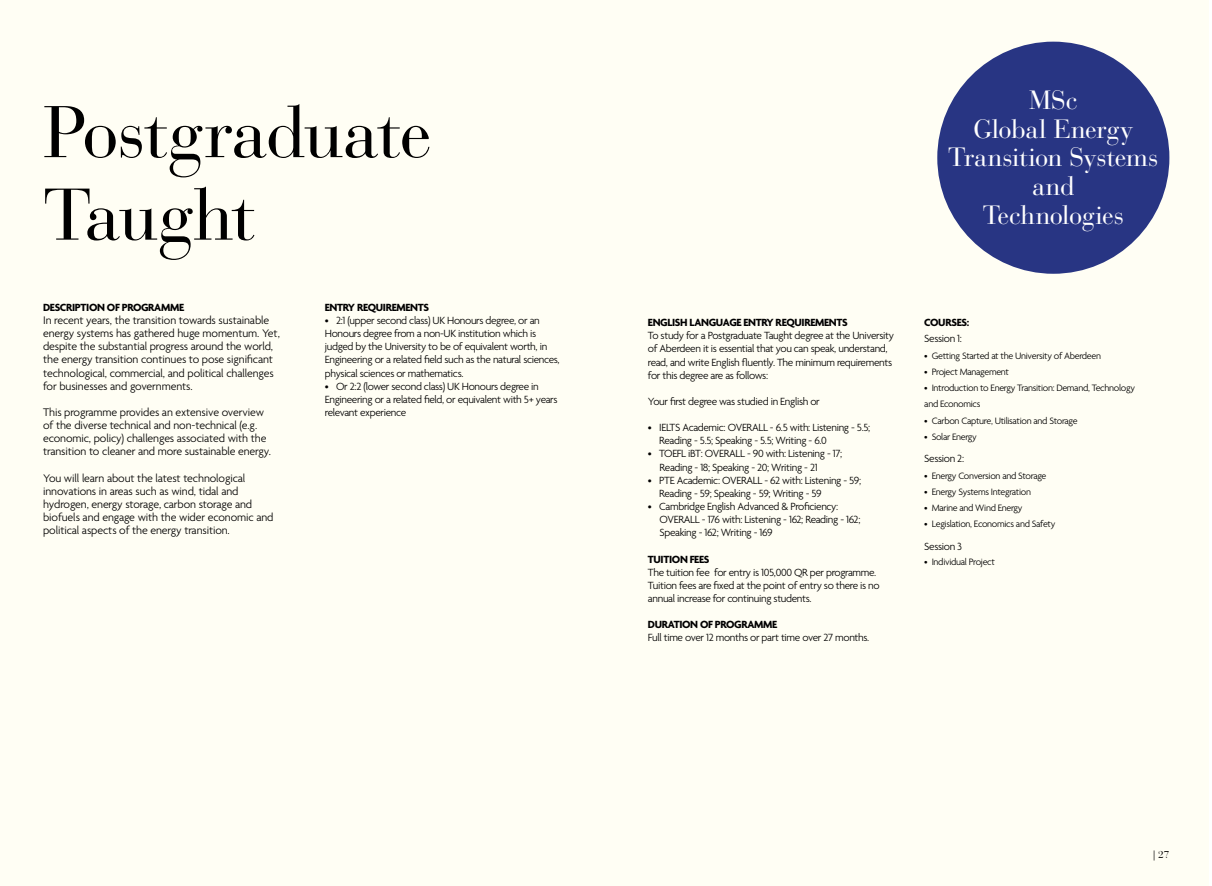
<style>
.page{position:relative;width:1212px;height:886px;background:#fff}
.page>*{position:absolute;margin:0;border:0;box-sizing:border-box;transform-origin:0 0}
.t1{font:72.5px/82.5px "Bauer Bodoni Std";letter-spacing:-.025em;color:#000}
.t2{font:26.25px/28.8px "Bauer Bodoni Std";letter-spacing:-.015em;color:#fff;text-align:center}
.t3{font:300 11.88px/13.1px "Agenda";letter-spacing:-.01em;color:#000}
.t4{font:300 11.25px/13.1px "Agenda";letter-spacing:-.03em;color:#000}
.t5{font:700 11.25px "Agenda";letter-spacing:-.03em;color:#000}
.t6{font:300 10px/16.2px "Agenda";letter-spacing:-.03em;color:#000}
.t7{font:10px "Bauer Bodoni Std";color:#000}
</style>
<div class="page">
<div style="left:0;top:0;width:1208px;height:886px;background:#fffef4"></div>
<div style="left:937px;top:42px;width:232px;height:232px;background:#283583;border-radius:50%"></div>
<h1 class="t1" style="left:43px;top:92px;width:390px">Postgraduate<br>Taught</h1>
<p class="t5" style="left:43px;top:301px;width:142px">DESCRIPTION OF PROGRAMME</p>
<p class="t3" style="left:43px;top:314px;width:238px">In recent years, the transition towards sustainable energy systems has gathered huge momentum. Yet, despite the substantial progress around the world, the energy transition continues to pose significant technological, commercial, and political challenges for businesses and governments.</p>
<p class="t3" style="left:43px;top:406px;width:229px">This programme provides an extensive overview of the diverse technical and non-technical (e.g. economic, policy) challenges associated with the transition to cleaner and more sustainable energy.</p>
<p class="t3" style="left:43px;top:472px;width:232px">You will learn about the latest technological innovations in areas such as wind, tidal and hydrogen, energy storage, carbon storage and biofuels and engage with the wider economic and political aspects of the energy transition.</p>
<p class="t5" style="left:325px;top:301px;width:106px">ENTRY REQUIREMENTS</p>
<p class="t4" style="left:325px;top:315px;width:236px">• 2:1 (upper second class) UK Honours degree, or an Honours degree from a non-UK institution which is judged by the University to be of equivalent worth, in Engineering or a related field such as the natural sciences, physical sciences or mathematics.</p>
<p class="t4" style="left:325px;top:380px;width:234px">• Or 2:2 (lower second class) UK Honours degree in<br>Engineering or a related field, or equivalent with 5+ years relevant experience</p>
<h2 class="t2" style="left:948px;top:86px;width:212px">MSc<br>Global Energy<br>Transition Systems and<br>Technologies</h2>
<p class="t5" style="left:648px;top:316px;width:201px">ENGLISH LANGUAGE ENTRY REQUIREMENTS</p>
<p class="t4" style="left:648px;top:330px;width:248px">To study for a Postgraduate Taught degree at the University of Aberdeen it is essential that you can speak, understand, read, and write English fluently. The minimum requirements for this degree are as follows:</p>
<p class="t4" style="left:648px;top:395px;width:173px">Your first degree was studied in English or</p>
<p class="t4" style="left:659px;top:422px;width:213px;text-indent:-11px">• IELTS Academic: OVERALL - 6.5 with: Listening - 5.5;<br>Reading - 5.5; Speaking - 5.5; Writing - 6.0</p>
<p class="t4" style="left:660px;top:448px;width:184px;text-indent:-12px">• TOEFL iBT: OVERALL - 90 with: Listening - 17;<br>Reading - 18; Speaking - 20; Writing - 21</p>
<p class="t4" style="left:659px;top:474px;width:203px;text-indent:-11px">• PTE Academic: OVERALL - 62 with: Listening - 59;<br>Reading - 59; Speaking - 59; Writing - 59</p>
<p class="t4" style="left:660px;top:500px;width:202px;text-indent:-12px">• Cambridge English Advanced &amp; Proficiency:<br>OVERALL - 176 with: Listening - 162; Reading - 162;<br>Speaking - 162; Writing - 169</p>
<p class="t5" style="left:648px;top:553px;width:63px">TUITION FEES</p>
<p class="t4" style="left:648px;top:566px;width:233px">The tuition fee for entry is 105,000 QR per programme.<br>Tuition fees are fixed at the point of entry so there is no annual increase for continuing students.</p>
<p class="t5" style="left:648px;top:618px;width:131px">DURATION OF PROGRAMME</p>
<p class="t4" style="left:648px;top:632px;width:223px">Full time over 12 months or part time over 27 months.</p>
<p class="t5" style="left:924px;top:316px;width:46px">COURSES:</p>
<p class="t4" style="left:924px;top:333px;width:39px">Session 1:</p>
<p class="t6" style="left:924px;top:348px;width:178px">• Getting Started at the University of Aberdeen</p>
<p class="t6" style="left:924px;top:364px;width:86px">• Project Management</p>
<p class="t6" style="left:924px;top:380px;width:212px">• Introduction to Energy Transition: Demand, Technology and Economics</p>
<p class="t6" style="left:924px;top:413px;width:155px">• Carbon Capture, Utilisation and Storage</p>
<p class="t6" style="left:924px;top:429px;width:54px">• Solar Energy</p>
<p class="t4" style="left:924px;top:453px;width:41px">Session 2:</p>
<p class="t6" style="left:924px;top:468px;width:124px">• Energy Conversion and Storage</p>
<p class="t6" style="left:924px;top:484px;width:108px">• Energy Systems Integration</p>
<p class="t6" style="left:924px;top:500px;width:100px">• Marine and Wind Energy</p>
<p class="t6" style="left:924px;top:517px;width:133px">• Legislation, Economics and Safety</p>
<p class="t4" style="left:924px;top:540px;width:39px">Session 3</p>
<p class="t6" style="left:924px;top:554px;width:72px">• Individual Project</p>
<p class="t7" style="left:1153px;top:848px;width:18px">| 27</p>
</div>
